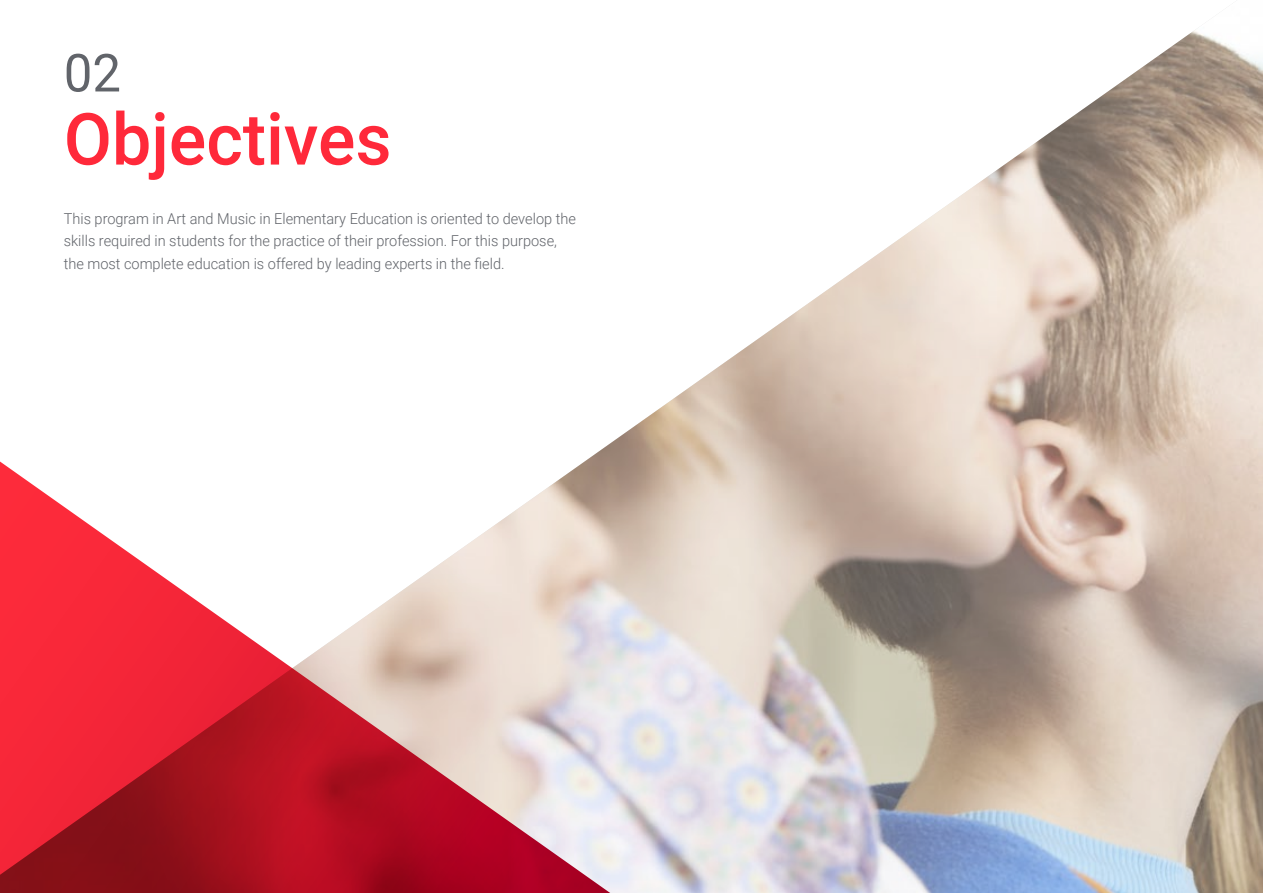
<style>
.page{position:relative;width:1263px;height:893px;background:#fff}
.page>*{position:absolute;margin:0;border:0;box-sizing:border-box;transform-origin:0 0}
.t1{font:500 72px "Roboto";color:#ff293a}
.t2{font:52.5px "Roboto";color:#61646a}
.t3{font:300 15px/22.5px "Roboto";color:#61646a}
</style>
<div class="page">
<img style="left:606px;top:30px;width:657px;height:863px">
<svg style="left:0;top:446px;width:640px;height:447px"></svg>
<h2 class="t2" style="left:64px;top:36px;width:59px">02</h2>
<h1 class="t1" style="left:64px;top:89px;width:329px">Objectives</h1>
<p class="t3" style="left:64px;top:207px;width:514px">This program in Art and Music in Elementary Education is oriented to develop the skills required in students for the practice of their profession. For this purpose, the most complete education is offered by leading experts in the field.</p>
</div>
